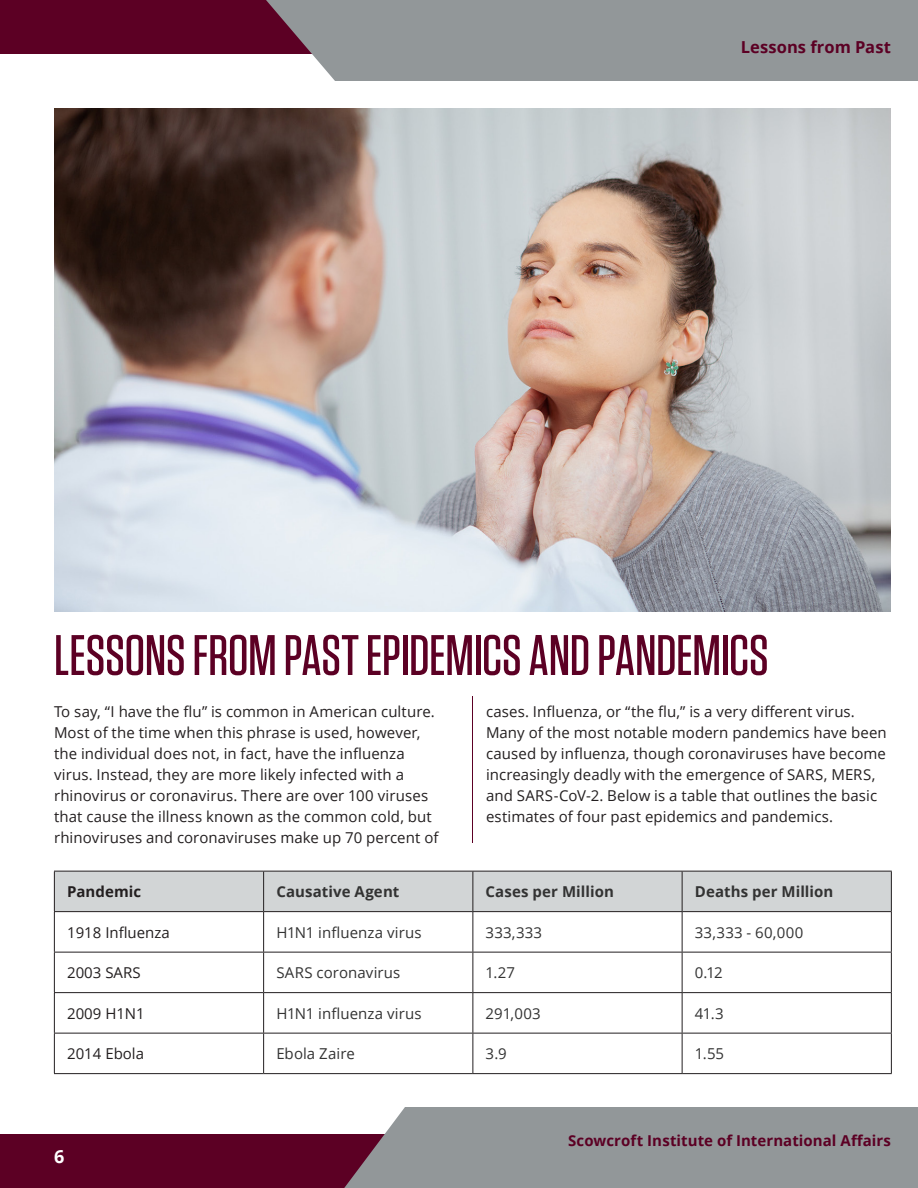
<style>
.page{position:relative;width:918px;height:1188px;background:#fff}
.page>*{position:absolute;margin:0;border:0;box-sizing:border-box;transform-origin:0 0}
.Headings{font:500 57px "Tungsten";letter-spacing:-.005em;color:#5c0024}
.t1{font:700 18px "Open Sans";color:#fff}
.t2{font:700 16.5px "Open Sans";letter-spacing:.005em;color:#5c0024}
.t3{font:15px/21px "Open Sans";letter-spacing:.005em;color:#231f20}
.t4{font:15px "Open Sans";letter-spacing:.005em;color:#333}
.t5{font:700 15px "Open Sans";letter-spacing:.005em;color:#333}
.t6{font:700 15px "Open Sans";letter-spacing:.005em;color:#5c0024}
.t7{font:700 15px "Open Sans";letter-spacing:.005em;color:#231f20}
</style>
<div class="page">
<div style="left:0;top:1134px;width:918px;height:54px;background:#5c0024"></div>
<div style="left:0;top:0;width:918px;height:54px;background:#5c0024"></div>
<div style="left:344px;top:1107px;width:574px;height:81px;background:#929799"></div>
<div style="left:266px;top:0;width:652px;height:81px;background:#929799"></div>
<hr style="left:472px;top:696px;width:1px;height:147px;background:#5c0024">
<img style="left:54px;top:108px;width:837px;height:504px">
<div style="left:55px;top:872px;width:836px;height:39px;background:#d2d5d6"></div>
<hr style="left:54px;top:952px;width:210px;height:1px;background:#231f20">
<hr style="left:264px;top:952px;width:209px;height:1px;background:#231f20">
<hr style="left:473px;top:952px;width:209px;height:1px;background:#231f20">
<hr style="left:682px;top:952px;width:210px;height:1px;background:#231f20">
<hr style="left:54px;top:992px;width:210px;height:1px;background:#231f20">
<hr style="left:264px;top:992px;width:209px;height:1px;background:#231f20">
<hr style="left:473px;top:992px;width:209px;height:1px;background:#231f20">
<hr style="left:682px;top:992px;width:210px;height:1px;background:#231f20">
<hr style="left:54px;top:1033px;width:210px;height:1px;background:#231f20">
<hr style="left:264px;top:1033px;width:209px;height:1px;background:#231f20">
<hr style="left:473px;top:1033px;width:209px;height:1px;background:#231f20">
<hr style="left:682px;top:1033px;width:210px;height:1px;background:#231f20">
<hr style="left:54px;top:911px;width:210px;height:1px;background:#231f20">
<hr style="left:264px;top:911px;width:209px;height:1px;background:#231f20">
<hr style="left:473px;top:911px;width:209px;height:1px;background:#231f20">
<hr style="left:682px;top:911px;width:210px;height:1px;background:#231f20">
<hr style="left:54px;top:871px;width:210px;height:1px;background:#231f20">
<hr style="left:54px;top:872px;width:1px;height:39px;background:#231f20">
<hr style="left:264px;top:871px;width:209px;height:1px;background:#231f20">
<hr style="left:263px;top:872px;width:1px;height:39px;background:#231f20">
<hr style="left:473px;top:871px;width:209px;height:1px;background:#231f20">
<hr style="left:472px;top:872px;width:1px;height:39px;background:#231f20">
<hr style="left:682px;top:871px;width:210px;height:1px;background:#231f20">
<hr style="left:682px;top:872px;width:1px;height:39px;background:#231f20">
<hr style="left:891px;top:872px;width:1px;height:39px;background:#231f20">
<hr style="left:54px;top:912px;width:1px;height:40px;background:#231f20">
<hr style="left:263px;top:912px;width:1px;height:40px;background:#231f20">
<hr style="left:472px;top:912px;width:1px;height:40px;background:#231f20">
<hr style="left:682px;top:912px;width:1px;height:40px;background:#231f20">
<hr style="left:891px;top:912px;width:1px;height:40px;background:#231f20">
<hr style="left:54px;top:952px;width:1px;height:40px;background:#231f20">
<hr style="left:263px;top:952px;width:1px;height:40px;background:#231f20">
<hr style="left:472px;top:952px;width:1px;height:40px;background:#231f20">
<hr style="left:682px;top:952px;width:1px;height:40px;background:#231f20">
<hr style="left:891px;top:952px;width:1px;height:40px;background:#231f20">
<hr style="left:54px;top:993px;width:1px;height:40px;background:#231f20">
<hr style="left:263px;top:993px;width:1px;height:40px;background:#231f20">
<hr style="left:472px;top:993px;width:1px;height:40px;background:#231f20">
<hr style="left:682px;top:993px;width:1px;height:40px;background:#231f20">
<hr style="left:891px;top:993px;width:1px;height:40px;background:#231f20">
<hr style="left:54px;top:1034px;width:1px;height:39px;background:#231f20">
<hr style="left:263px;top:1034px;width:1px;height:39px;background:#231f20">
<hr style="left:472px;top:1034px;width:1px;height:39px;background:#231f20">
<hr style="left:682px;top:1034px;width:1px;height:39px;background:#231f20">
<hr style="left:891px;top:1034px;width:1px;height:39px;background:#231f20">
<hr style="left:54px;top:1073px;width:210px;height:1px;background:#231f20">
<hr style="left:264px;top:1073px;width:209px;height:1px;background:#231f20">
<hr style="left:473px;top:1073px;width:209px;height:1px;background:#231f20">
<hr style="left:682px;top:1073px;width:210px;height:1px;background:#231f20">
<p class="t2" style="left:741px;top:35px;width:152px">Lessons from Past</p>
<p class="Headings" style="left:54px;top:626px;width:716px">LESSONS FROM PAST EPIDEMICS AND PANDEMICS</p>
<p class="t3" style="left:54px;top:701px;width:386px">To say, “I have the flu” is common in American culture.<br>Most of the time when this phrase is used, however, the individual does not, in fact, have the influenza virus. Instead, they are more likely infected with a rhinovirus or coronavirus. There are over 100 viruses that cause the illness known as the common cold, but rhinoviruses and coronaviruses make up 70 percent of</p>
<p class="t3" style="left:486px;top:701px;width:402px">cases. Influenza, or “the flu,” is a very different virus.<br>Many of the most notable modern pandemics have been caused by influenza, though coronaviruses have become increasingly deadly with the emergence of SARS, MERS, and SARS-CoV-2. Below is a table that outlines the basic estimates of four past epidemics and pandemics.</p>
<p class="t7" style="left:67px;top:881px;width:76px">Pandemic</p>
<p class="t5" style="left:276px;top:881px;width:125px">Causative Agent</p>
<p class="t5" style="left:486px;top:881px;width:130px">Cases per Million</p>
<p class="t5" style="left:695px;top:881px;width:140px">Deaths per Million</p>
<p class="t3" style="left:67px;top:921px;width:104px">1918 Influenza</p>
<p class="t4" style="left:276px;top:922px;width:147px">H1N1 influenza virus</p>
<p class="t4" style="left:486px;top:922px;width:58px">333,333</p>
<p class="t4" style="left:695px;top:922px;width:110px">33,333 - 60,000</p>
<p class="t3" style="left:67px;top:962px;width:75px">2003 SARS</p>
<p class="t4" style="left:276px;top:962px;width:126px">SARS coronavirus</p>
<p class="t4" style="left:486px;top:962px;width:31px">1.27</p>
<p class="t4" style="left:695px;top:962px;width:29px">0.12</p>
<p class="t3" style="left:67px;top:1002px;width:79px">2009 H1N1</p>
<p class="t4" style="left:276px;top:1003px;width:147px">H1N1 influenza virus</p>
<p class="t4" style="left:486px;top:1003px;width:57px">291,003</p>
<p class="t4" style="left:695px;top:1003px;width:30px">41.3</p>
<p class="t3" style="left:67px;top:1043px;width:78px">2014 Ebola</p>
<p class="t4" style="left:276px;top:1043px;width:80px">Ebola Zaire</p>
<p class="t4" style="left:486px;top:1043px;width:23px">3.9</p>
<p class="t4" style="left:695px;top:1043px;width:31px">1.55</p>
<p class="t1" style="left:54px;top:1144px;width:12px">6</p>
<p class="t6" style="left:568px;top:1130px;width:324px">Scowcroft Institute of International Affairs</p>
</div>
